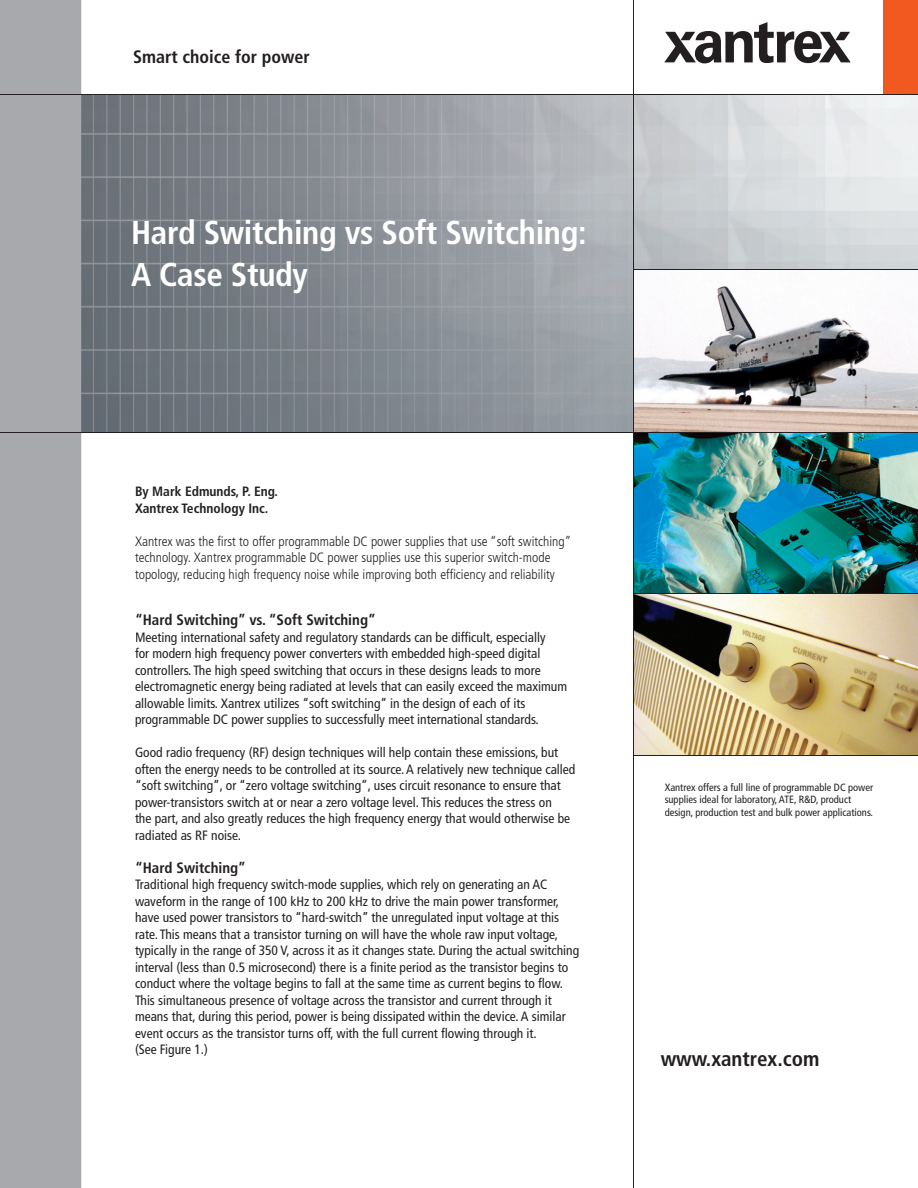
<style>
.page{position:relative;width:918px;height:1188px;background:#fff}
.page>*{position:absolute;margin:0;border:0;box-sizing:border-box;transform-origin:0 0}
.t1{font:700 condensed 33px/41.7px "Frutiger";letter-spacing:-.01em;color:#fff}
.t2{font:700 condensed 21px "Frutiger";color:#231f20}
.t3{font:700 condensed 18px "Frutiger";color:#231f20}
.t4{font:700 condensed 15px "Frutiger";color:#231f20}
.t5{font:condensed 13.5px/16.5px "Frutiger";color:#231f20}
.t6{font:300 condensed 13.5px/16.5px "Frutiger";color:#231f20}
.t7{font:700 condensed 13.5px/16.5px "Frutiger";color:#231f20}
.t8{font:condensed 10.5px/12.6px "Frutiger";color:#231f20}
</style>
<div class="page">
<img style="left:81px;top:95px;width:837px;height:337px">
<img style="left:634px;top:271px;width:284px;height:484px">
<hr style="left:633px;top:594px;width:285px;height:1px;background:#231f20">
<hr style="left:633px;top:270px;width:285px;height:1px;background:#231f20">
<hr style="left:633px;top:755px;width:285px;height:1px;background:#231f20">
<hr style="left:633px;top:0;width:1px;height:1188px;background:#231f20">
<svg style="left:664px;top:22px;width:187px;height:41px"></svg>
<div style="left:884px;top:0;width:34px;height:94px;background:#f15921"></div>
<div style="left:0;top:0;width:81px;height:1188px;background:#a8a9ad"></div>
<hr style="left:0;top:432px;width:918px;height:1px;background:#231f20">
<hr style="left:0;top:94px;width:918px;height:1px;background:#231f20">
<h3 class="t3" style="left:133px;top:46px;width:178px">Smart choice for power</h3>
<h1 class="t1" style="left:131px;top:212px;width:457px">Hard Switching vs Soft Switching:<br>A Case Study</h1>
<p class="t7" style="left:135px;top:483px;width:145px">By Mark Edmunds, P. Eng.<br>Xantrex Technology Inc.</p>
<p class="t6" style="left:135px;top:533px;width:438px">Xantrex was the first to offer programmable DC power supplies that use “soft switching” technology. Xantrex programmable DC power supplies use this superior switch-mode topology, reducing high frequency noise while improving both efficiency and reliability</p>
<p class="t4" style="left:135px;top:611px;width:242px">“Hard Switching” vs. “Soft Switching”</p>
<p class="t5" style="left:135px;top:629px;width:434px">Meeting international safety and regulatory standards can be difficult, especially<br>for modern high frequency power converters with embedded high-speed digital controllers. The high speed switching that occurs in these designs leads to more electromagnetic energy being radiated at levels that can easily exceed the maximum allowable limits. Xantrex utilizes “soft switching” in the design of each of its programmable DC power supplies to successfully meet international standards.</p>
<p class="t5" style="left:135px;top:744px;width:442px">Good radio frequency (RF) design techniques will help contain these emissions, but often the energy needs to be controlled at its source. A relatively new technique called “soft switching”, or “zero voltage switching”, uses circuit resonance to ensure that power-transistors switch at or near a zero voltage level. This reduces the stress on<br>the part, and also greatly reduces the high frequency energy that would otherwise be radiated as RF noise.</p>
<p class="t4" style="left:135px;top:859px;width:113px">“Hard Switching”</p>
<p class="t5" style="left:135px;top:876px;width:446px">Traditional high frequency switch-mode supplies, which rely on generating an AC waveform in the range of 100 kHz to 200 kHz to drive the main power transformer, have used power transistors to “hard-switch” the unregulated input voltage at this rate. This means that a transistor turning on will have the whole raw input voltage, typically in the range of 350 V, across it as it changes state. During the actual switching interval (less than 0.5 microsecond) there is a finite period as the transistor begins to conduct where the voltage begins to fall at the same time as current begins to flow.<br>This simultaneous presence of voltage across the transistor and current through it means that, during this period, power is being dissipated within the device. A similar event occurs as the transistor turns off, with the full current flowing through it.<br>(See Figure 1.)</p>
<p class="t8" style="left:665px;top:781px;width:210px">Xantrex offers a full line of programmable DC power supplies ideal for laboratory, ATE, R&amp;D, product design, production test and bulk power applications.</p>
<h2 class="t2" style="left:661px;top:1047px;width:160px">www.xantrex.com</h2>
</div>
